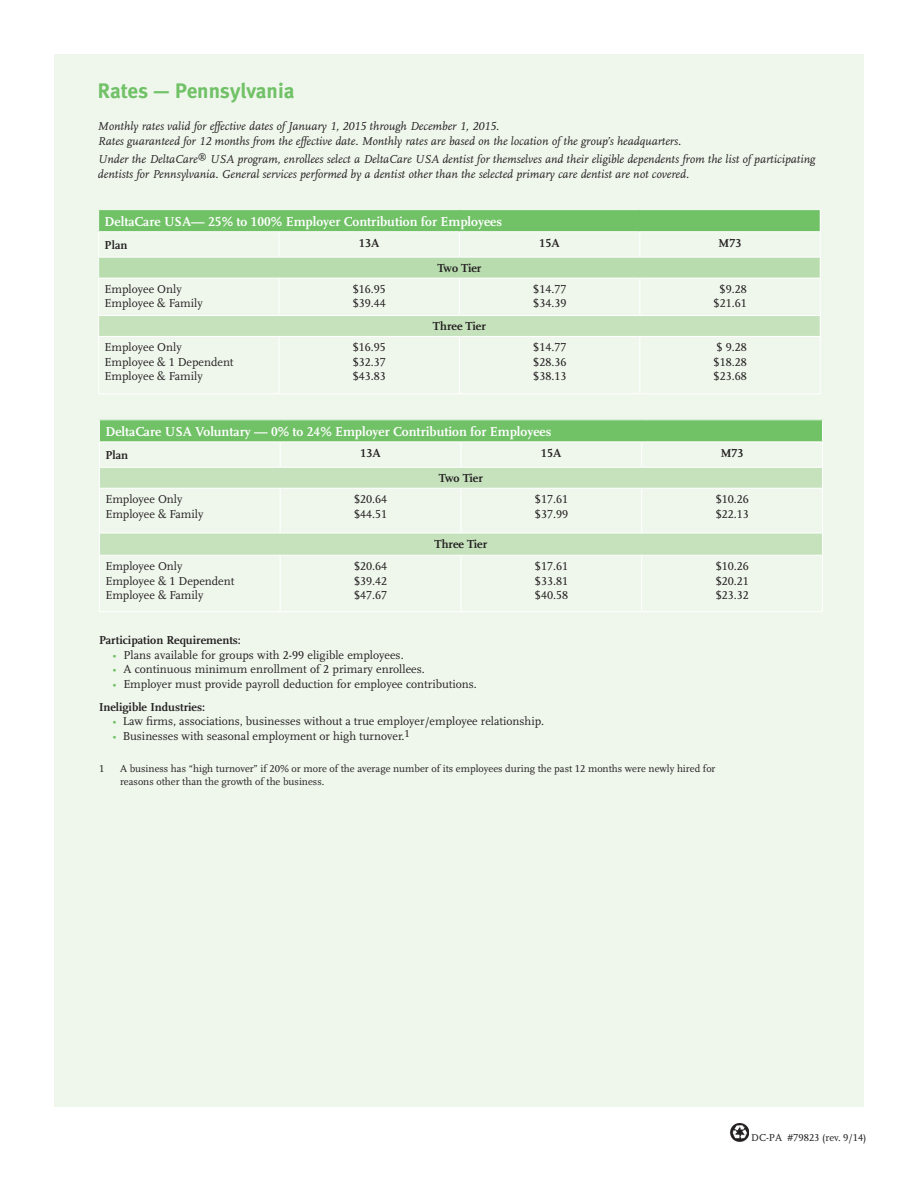
<style>
.page{position:relative;width:918px;height:1188px;background:#fff}
.page>*{position:absolute;margin:0;border:0;box-sizing:border-box;transform-origin:0 0}
.t1{font:21px "Meta Bold LF";color:#71c167}
.t2{font:700 13.5px "Scala LF";color:#fff}
.t3{font:12px/14.4px "Scala LF";color:#231f20}
.t4{font:italic 12px/14.4px "Scala LF";color:#231f20}
.t5{font:700 12px "Scala LF";color:#231f20}
.t6{font:10.5px/12.6px "Scala LF";color:#231f20}
.s1{color:#71c167}
.s2{font-weight:700}
</style>
<div class="page">
<div style="left:54px;top:54px;width:810px;height:1053px;background:#eff7ed"></div>
<img style="left:729px;top:1123px;width:20px;height:19px">
<div style="left:99px;top:210px;width:721px;height:22px;background:#71c167"></div>
<div style="left:99px;top:257px;width:721px;height:21px;background:#b8dcae"></div>
<div style="left:99px;top:316px;width:721px;height:20px;background:#c6e2bd"></div>
<hr style="left:98px;top:209px;width:181px;height:1px;background:#fff">
<hr style="left:279px;top:209px;width:180px;height:1px;background:#fff">
<hr style="left:459px;top:209px;width:181px;height:1px;background:#fff">
<hr style="left:640px;top:209px;width:181px;height:1px;background:#fff">
<hr style="left:98px;top:231px;width:181px;height:1px;background:#fff">
<hr style="left:279px;top:231px;width:180px;height:1px;background:#fff">
<hr style="left:459px;top:231px;width:181px;height:1px;background:#fff">
<svg style="left:459px;top:232px;width:1px;height:25px"></svg>
<hr style="left:640px;top:231px;width:181px;height:1px;background:#fff">
<svg style="left:639px;top:232px;width:1px;height:25px"></svg>
<hr style="left:98px;top:257px;width:181px;height:1px;background:#fff">
<svg style="left:98px;top:231px;width:1px;height:27px"></svg>
<hr style="left:279px;top:257px;width:180px;height:1px;background:#fff">
<hr style="left:459px;top:257px;width:181px;height:1px;background:#fff">
<hr style="left:640px;top:257px;width:181px;height:1px;background:#fff">
<svg style="left:820px;top:210px;width:1px;height:68px"></svg>
<hr style="left:98px;top:278px;width:181px;height:1px;background:#fff">
<hr style="left:98px;top:278px;width:1px;height:37px;background:#fff">
<hr style="left:279px;top:278px;width:180px;height:1px;background:#fff">
<hr style="left:279px;top:278px;width:1px;height:37px;background:#fff">
<hr style="left:459px;top:278px;width:181px;height:1px;background:#fff">
<hr style="left:459px;top:278px;width:1px;height:37px;background:#fff">
<hr style="left:640px;top:278px;width:181px;height:1px;background:#fff">
<hr style="left:639px;top:278px;width:1px;height:37px;background:#fff">
<hr style="left:820px;top:278px;width:1px;height:37px;background:#fff">
<hr style="left:98px;top:315px;width:181px;height:1px;background:#fff">
<hr style="left:279px;top:315px;width:180px;height:1px;background:#fff">
<hr style="left:459px;top:315px;width:181px;height:1px;background:#fff">
<hr style="left:640px;top:315px;width:181px;height:1px;background:#fff">
<svg style="left:820px;top:316px;width:1px;height:20px"></svg>
<hr style="left:98px;top:336px;width:181px;height:1px;background:#fff">
<hr style="left:98px;top:337px;width:1px;height:56px;background:#fff">
<hr style="left:279px;top:336px;width:180px;height:1px;background:#fff">
<hr style="left:279px;top:337px;width:1px;height:56px;background:#fff">
<hr style="left:459px;top:336px;width:181px;height:1px;background:#fff">
<hr style="left:459px;top:337px;width:1px;height:56px;background:#fff">
<hr style="left:640px;top:336px;width:181px;height:1px;background:#fff">
<hr style="left:639px;top:337px;width:1px;height:56px;background:#fff">
<hr style="left:820px;top:337px;width:1px;height:56px;background:#fff">
<hr style="left:98px;top:393px;width:181px;height:1px;background:#fff">
<hr style="left:279px;top:393px;width:180px;height:1px;background:#fff">
<hr style="left:459px;top:393px;width:181px;height:1px;background:#fff">
<hr style="left:640px;top:393px;width:181px;height:1px;background:#fff">
<div style="left:99px;top:420px;width:723px;height:22px;background:#71c167"></div>
<svg style="left:100px;top:468px;width:722px;height:87px"></svg>
<hr style="left:99px;top:419px;width:181px;height:1px;background:#fff">
<hr style="left:280px;top:419px;width:181px;height:1px;background:#fff">
<hr style="left:461px;top:419px;width:181px;height:1px;background:#fff">
<hr style="left:642px;top:419px;width:181px;height:1px;background:#fff">
<hr style="left:99px;top:441px;width:181px;height:1px;background:#fff">
<hr style="left:280px;top:441px;width:181px;height:1px;background:#fff">
<svg style="left:280px;top:442px;width:1px;height:25px"></svg>
<hr style="left:461px;top:441px;width:181px;height:1px;background:#fff">
<hr style="left:642px;top:441px;width:181px;height:1px;background:#fff">
<svg style="left:641px;top:442px;width:1px;height:25px"></svg>
<hr style="left:99px;top:467px;width:181px;height:1px;background:#fff">
<svg style="left:99px;top:420px;width:1px;height:67px"></svg>
<hr style="left:280px;top:467px;width:181px;height:1px;background:#fff">
<hr style="left:461px;top:467px;width:181px;height:1px;background:#fff">
<hr style="left:642px;top:467px;width:181px;height:1px;background:#fff">
<svg style="left:822px;top:421px;width:1px;height:67px"></svg>
<hr style="left:99px;top:488px;width:181px;height:1px;background:#fff">
<hr style="left:99px;top:489px;width:1px;height:44px;background:#fff">
<hr style="left:280px;top:488px;width:181px;height:1px;background:#fff">
<hr style="left:280px;top:489px;width:1px;height:44px;background:#fff">
<hr style="left:461px;top:488px;width:181px;height:1px;background:#fff">
<hr style="left:461px;top:489px;width:1px;height:44px;background:#fff">
<hr style="left:642px;top:488px;width:181px;height:1px;background:#fff">
<hr style="left:641px;top:489px;width:1px;height:44px;background:#fff">
<hr style="left:822px;top:489px;width:1px;height:44px;background:#fff">
<hr style="left:99px;top:533px;width:181px;height:1px;background:#fff">
<svg style="left:99px;top:533px;width:1px;height:21px"></svg>
<hr style="left:280px;top:533px;width:181px;height:1px;background:#fff">
<hr style="left:461px;top:533px;width:181px;height:1px;background:#fff">
<hr style="left:642px;top:533px;width:181px;height:1px;background:#fff">
<svg style="left:822px;top:534px;width:1px;height:21px"></svg>
<hr style="left:99px;top:555px;width:181px;height:1px;background:#fff">
<hr style="left:99px;top:556px;width:1px;height:55px;background:#fff">
<hr style="left:280px;top:555px;width:181px;height:1px;background:#fff">
<hr style="left:280px;top:556px;width:1px;height:55px;background:#fff">
<hr style="left:461px;top:555px;width:181px;height:1px;background:#fff">
<hr style="left:461px;top:556px;width:1px;height:55px;background:#fff">
<hr style="left:642px;top:555px;width:181px;height:1px;background:#fff">
<hr style="left:641px;top:556px;width:1px;height:55px;background:#fff">
<hr style="left:822px;top:556px;width:1px;height:55px;background:#fff">
<hr style="left:99px;top:611px;width:181px;height:1px;background:#fff">
<hr style="left:280px;top:611px;width:181px;height:1px;background:#fff">
<hr style="left:461px;top:611px;width:181px;height:1px;background:#fff">
<hr style="left:642px;top:611px;width:181px;height:1px;background:#fff">
<h1 class="t1" style="left:98px;top:77px;width:198px">Rates — Pennsylvania</h1>
<p class="t4" style="left:98px;top:120px;width:585px">Monthly rates valid for effective dates of January 1, 2015 through December 1, 2015.<br>Rates guaranteed for 12 months from the effective date. Monthly rates are based on the location of the group’s headquarters.</p>
<p class="t4" style="left:98px;top:153px;width:719px">Under the DeltaCare<sup>®</sup> USA program, enrollees select a DeltaCare USA dentist for themselves and their eligible dependents from the list of participating dentists for Pennsylvania. General services performed by a dentist other than the selected primary care dentist are not covered.</p>
<p class="t2" style="left:105px;top:214px;width:399px">DeltaCare USA— 25% to 100% Employer Contribution for Employees</p>
<p class="t5" style="left:105px;top:238px;width:24px">Plan</p>
<p class="t5" style="left:359px;top:236px;width:22px">13A</p>
<p class="t5" style="left:540px;top:236px;width:22px">15A</p>
<p class="t5" style="left:719px;top:236px;width:24px">M73</p>
<p class="t5" style="left:437px;top:261px;width:46px">Two Tier</p>
<p class="t3" style="left:105px;top:282px;width:100px">Employee Only<br>Employee &amp; Family</p>
<p class="t3" style="left:352px;top:282px;width:35px">$16.95 $39.44</p>
<p class="t3" style="left:533px;top:282px;width:35px">$14.77 $34.39</p>
<p class="t3" style="left:713px;top:282px;width:35px;text-align:center">$9.28 $21.61</p>
<p class="t5" style="left:433px;top:320px;width:54px">Three Tier</p>
<p class="t3" style="left:105px;top:340px;width:130px">Employee Only<br>Employee &amp; 1 Dependent<br>Employee &amp; Family</p>
<p class="t3" style="left:352px;top:340px;width:35px;text-align:justify">$16.95 $32.37 $43.83</p>
<p class="t3" style="left:533px;top:340px;width:35px;text-align:justify">$14.77 $28.36 $38.13</p>
<p class="t3" style="left:713px;top:340px;width:35px;text-align:justify">$ 9.28 $18.28 $23.68</p>
<p class="t2" style="left:105px;top:424px;width:448px">DeltaCare USA Voluntary — 0% to 24% Employer Contribution for Employees</p>
<p class="t5" style="left:105px;top:448px;width:24px">Plan</p>
<p class="t5" style="left:361px;top:446px;width:22px">13A</p>
<p class="t5" style="left:541px;top:446px;width:22px">15A</p>
<p class="t5" style="left:721px;top:446px;width:24px">M73</p>
<p class="t5" style="left:439px;top:472px;width:46px">Two Tier</p>
<p class="t3" style="left:105px;top:492px;width:100px">Employee Only<br>Employee &amp; Family</p>
<p class="t3" style="left:354px;top:492px;width:35px">$20.64 $44.51</p>
<p class="t3" style="left:535px;top:492px;width:35px">$17.61 $37.99</p>
<p class="t3" style="left:715px;top:492px;width:35px">$10.26 $22.13</p>
<p class="t5" style="left:434px;top:537px;width:54px">Three Tier</p>
<p class="t3" style="left:105px;top:559px;width:130px">Employee Only<br>Employee &amp; 1 Dependent<br>Employee &amp; Family</p>
<p class="t3" style="left:354px;top:559px;width:35px;text-align:justify">$20.64 $39.42 $47.67</p>
<p class="t3" style="left:535px;top:559px;width:35px;text-align:justify">$17.61 $33.81 $40.58</p>
<p class="t3" style="left:715px;top:559px;width:35px;text-align:justify">$10.26 $20.21 $23.32</p>
<p class="t5" style="left:99px;top:634px;width:143px">Participation Requirements:</p>
<p class="t3" style="left:113px;top:648px;width:293px"><span class="s1">•</span> Plans available for groups with 2-99 eligible employees.</p>
<p class="t3" style="left:113px;top:662px;width:314px"><span class="s1">•</span> A continuous minimum enrollment of 2 primary enrollees.</p>
<p class="t3" style="left:99px;top:672px;width:379px;line-height:23.4px;text-indent:14px"><span class="s1">•</span> Employer must provide payroll deduction for employee contributions.<br><span class="s2">Ineligible Industries:</span></p>
<p class="t3" style="left:113px;top:714px;width:433px"><span class="s1">•</span> Law firms, associations, businesses without a true employer/employee relationship.</p>
<p class="t3" style="left:113px;top:729px;width:299px"><span class="s1">•</span> Businesses with seasonal employment or high turnover.<sup>1</sup></p>
<p class="t6" style="left:99px;top:763px;width:7px">1</p>
<p class="t6" style="left:120px;top:763px;width:597px">A business has “high turnover” if 20% or more of the average number of its employees during the past 12 months were newly hired for reasons other than the growth of the business.</p>
<p class="t6" style="left:751px;top:1132px;width:117px">DC-PA #79823 (rev. 9/14)</p>
</div>
